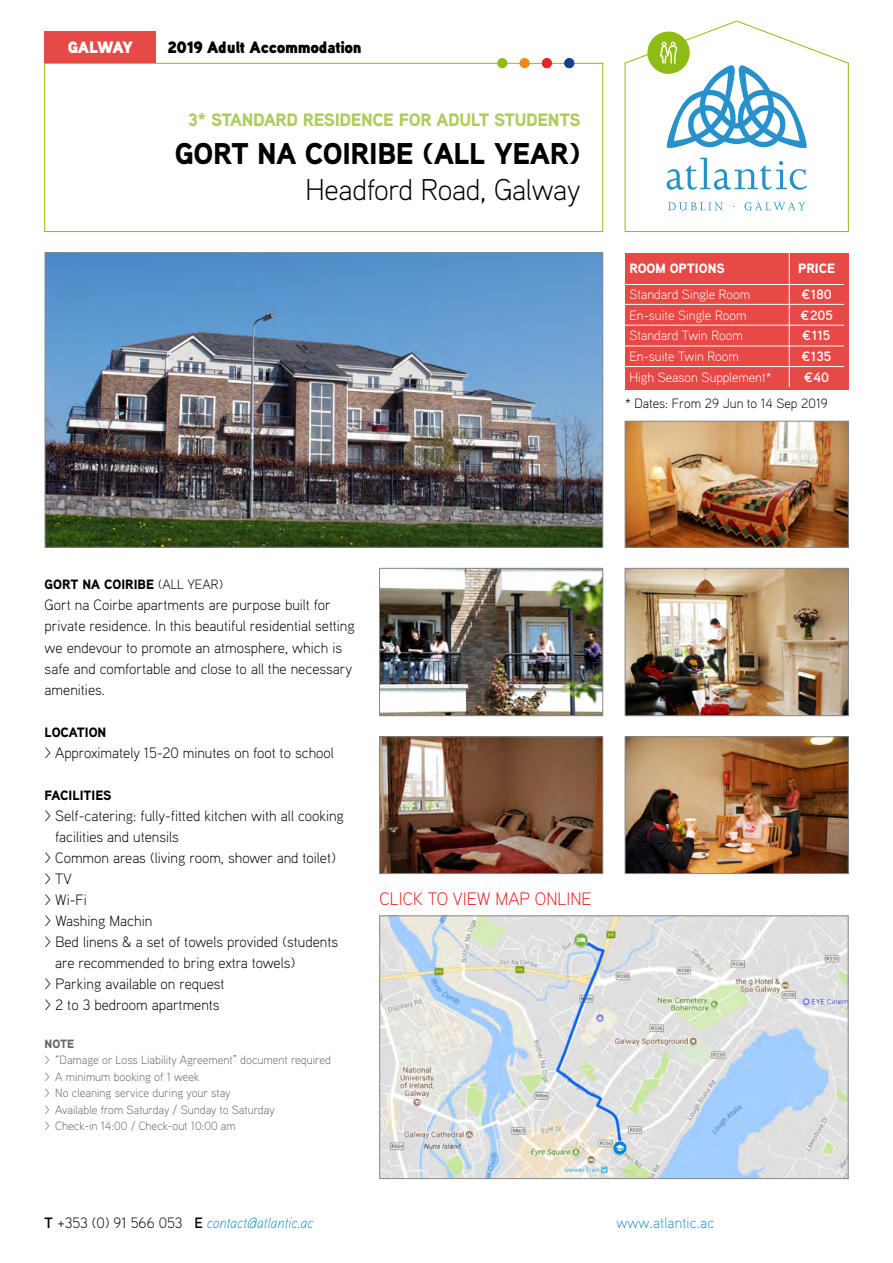
<style>
.page{position:relative;width:893px;height:1263px;background:#fff}
.page>*{position:absolute;margin:0;border:0;box-sizing:border-box;transform-origin:0 0}
.t1{font:900 30px "Aaux Pro";letter-spacing:-.01em;color:#000}
.t2{font:300 30px "Aaux Pro";letter-spacing:-.01em;color:#000}
.t3{font:900 18px "Aaux Pro";letter-spacing:-.02em;color:#b0cc5e}
.t4{font:300 18px "Aaux Pro";color:#e42522}
.t5{font:16.5px "Aaux Pro Ultra";letter-spacing:-.02em;color:#000}
.t6{font:16.5px "Aaux Pro Ultra";letter-spacing:-.07em;color:#fff}
.t7{font:300 15px/21px "Aaux Pro";color:#000}
.t8{font:italic 300 15px "Aaux Pro";letter-spacing:-.01em;color:#2691cb;scale:.96 1}
.t9{font:300 15px "Aaux Pro";letter-spacing:.01em;color:#2691cb}
.t10{font:300 13.5px "Aaux Pro";color:#fff}
.t11{font:900 13.5px "Aaux Pro";color:#000}
.t12{font:300 13.5px "Aaux Pro";color:#000}
.t13{font:700 13.5px "Aaux Pro";color:#fff}
.t14{font:900 13.5px "Aaux Pro";color:#fff}
.t15{font:300 12px/16.5px "Aaux Pro";color:#646567}
.t16{font:900 12px "Aaux Pro";color:#646567}
.s1{font-weight:300}
.s2{font-weight:700;font-style:normal;color:#000}
.s3{font-style:normal;color:#000}
</style>
<div class="page">
<img style="left:381px;top:918px;width:465px;height:259px">
<div style="left:379px;top:916px;width:469px;height:263px;border:1px solid #87888a"></div>
<img style="left:47px;top:254px;width:554px;height:291px">
<div style="left:45px;top:252px;width:558px;height:295px;border:1px solid #87888a"></div>
<img style="left:627px;top:423px;width:219px;height:122px">
<div style="left:625px;top:421px;width:223px;height:126px;border:1px solid #87888a"></div>
<img style="left:627px;top:570px;width:219px;height:144px">
<div style="left:625px;top:568px;width:223px;height:148px;border:1px solid #87888a"></div>
<img style="left:627px;top:738px;width:219px;height:134px">
<div style="left:625px;top:736px;width:223px;height:138px;border:1px solid #87888a"></div>
<img style="left:381px;top:570px;width:220px;height:144px">
<div style="left:379px;top:568px;width:224px;height:148px;border:1px solid #87888a"></div>
<img style="left:381px;top:738px;width:220px;height:134px">
<div style="left:379px;top:736px;width:224px;height:138px;border:1px solid #87888a"></div>
<div style="left:625px;top:253px;width:223px;height:136px;background:#e74946"></div>
<hr style="left:789px;top:253px;width:1px;height:31px;background:#fff">
<hr style="left:625px;top:284px;width:164px;height:1px;background:#fff">
<hr style="left:789px;top:284px;width:55px;height:1px;background:#fff">
<hr style="left:625px;top:304px;width:164px;height:1px;background:#fff">
<hr style="left:789px;top:304px;width:55px;height:1px;background:#fff">
<hr style="left:625px;top:325px;width:164px;height:1px;background:#fff">
<hr style="left:789px;top:325px;width:55px;height:1px;background:#fff">
<hr style="left:625px;top:346px;width:164px;height:1px;background:#fff">
<hr style="left:789px;top:346px;width:55px;height:1px;background:#fff">
<hr style="left:625px;top:366px;width:164px;height:1px;background:#fff">
<hr style="left:789px;top:366px;width:55px;height:1px;background:#fff">
<svg style="left:789px;top:285px;width:1px;height:102px"></svg>
<svg style="left:625px;top:21px;width:224px;height:211px"></svg>
<svg style="left:667px;top:158px;width:140px;height:32px"></svg>
<svg style="left:668px;top:202px;width:137px;height:8px"></svg>
<div style="left:44px;top:63px;width:559px;height:169px;border:1px solid #8fbc13"></div>
<div style="left:45px;top:32px;width:111px;height:31px;background:#e74946"></div>
<div style="left:497px;top:58px;width:10px;height:10px;background:#8fbc13;border-radius:50%"></div>
<div style="left:519px;top:58px;width:11px;height:10px;background:#f0871b;border-radius:50%"></div>
<div style="left:542px;top:58px;width:10px;height:10px;background:#e42522;border-radius:50%"></div>
<div style="left:542px;top:58px;width:10px;height:10px;border:1px solid #e42522;border-radius:50%"></div>
<div style="left:565px;top:58px;width:9px;height:10px;background:#1d3e8f;border-radius:50%"></div>
<div style="left:564px;top:58px;width:10px;height:10px;border:1px solid #1d3e8f;border-radius:50%"></div>
<div style="left:647px;top:32px;width:43px;height:42px;background:#8fbc13;border-radius:50%"></div>
<svg style="left:660px;top:42px;width:148px;height:108px"></svg>
<p class="t6" style="left:68px;top:37px;width:67px">GALWAY</p>
<p class="t5" style="left:167px;top:37px;width:196px">2019 Adult Accommodation</p>
<p class="t3" style="left:188px;top:108px;width:394px">3* STANDARD RESIDENCE FOR ADULT STUDENTS</p>
<h1 class="t1" style="left:175px;top:134px;width:407px">GORT NA COIRIBE (ALL YEAR)</h1>
<h1 class="t2" style="left:306px;top:171px;width:276px">Headford Road, Galway</h1>
<p class="t14" style="left:629px;top:260px;width:97px">ROOM OPTIONS</p>
<p class="t14" style="left:798px;top:260px;width:38px">PRICE</p>
<p class="t10" style="left:629px;top:286px;width:122px">Standard Single Room</p>
<p class="t13" style="left:801px;top:286px;width:32px">¤180</p>
<p class="t10" style="left:629px;top:306px;width:119px">En-suite Single Room</p>
<p class="t13" style="left:800px;top:306px;width:34px">¤205</p>
<p class="t10" style="left:629px;top:327px;width:115px">Standard Twin Room</p>
<p class="t13" style="left:802px;top:327px;width:30px">¤115</p>
<p class="t10" style="left:629px;top:348px;width:111px">En-suite Twin Room</p>
<p class="t13" style="left:801px;top:348px;width:31px">¤135</p>
<p class="t10" style="left:629px;top:368px;width:144px">High Season Supplement*</p>
<p class="t13" style="left:804px;top:368px;width:27px">¤40</p>
<p class="t12" style="left:625px;top:395px;width:204px">* Dates: From 29 Jun to 14 Sep 2019</p>
<p class="t11" style="left:45px;top:576px;width:180px">GORT NA COIRIBE <span class="s1">(ALL YEAR)</span></p>
<p class="t7" style="left:45px;top:594px;width:312px">Gort na Coirbe apartments are purpose built for private residence. In this beautiful residential setting we endevour to promote an atmosphere, which is safe and comfortable and close to all the necessary amenities.</p>
<p class="t11" style="left:45px;top:723px;width:63px">LOCATION</p>
<p class="t7" style="left:45px;top:742px;width:291px">&gt; Approximately 15-20 minutes on foot to school</p>
<p class="t11" style="left:45px;top:786px;width:68px">FACILITIES</p>
<p class="t7" style="left:45px;top:805px;width:301px">&gt; Self-catering: fully-fitted kitchen with all cooking</p>
<p class="t7" style="left:55px;top:826px;width:125px">facilities and utensils</p>
<p class="t7" style="left:45px;top:847px;width:293px">&gt; Common areas (living room, shower and toilet)</p>
<p class="t7" style="left:45px;top:868px;width:29px">&gt; TV</p>
<p class="t7" style="left:45px;top:889px;width:44px">&gt; Wi-Fi</p>
<p class="t7" style="left:45px;top:910px;width:109px">&gt; Washing Machin</p>
<p class="t7" style="left:45px;top:931px;width:295px">&gt; Bed linens &amp; a set of towels provided (students</p>
<p class="t7" style="left:55px;top:952px;width:241px">are recommended to bring extra towels)</p>
<p class="t7" style="left:45px;top:973px;width:181px">&gt; Parking available on request</p>
<p class="t7" style="left:45px;top:994px;width:177px">&gt; 2 to 3 bedroom apartments</p>
<p class="t16" style="left:45px;top:1036px;width:31px">NOTE</p>
<p class="t15" style="left:45px;top:1052px;width:288px">&gt; “Damage or Loss Liability Agreement” document required &gt; A minimum booking of 1 week<br>&gt; No cleaning service during your stay<br>&gt; Available from Saturday / Sunday to Saturday<br>&gt; Check-in 14:00 / Check-out 10:00 am</p>
<p class="t4" style="left:379px;top:887px;width:214px">CLICK TO VIEW MAP ONLINE</p>
<p class="t8" style="left:45px;top:1213px;width:281px"><span class="s2">T</span> <span class="s3">+353 (0) 91 566 053</span> <span class="s2">E</span> contact@atlantic.ac</p>
<p class="t9" style="left:616px;top:1213px;width:100px">www.atlantic.ac</p>
</div>
